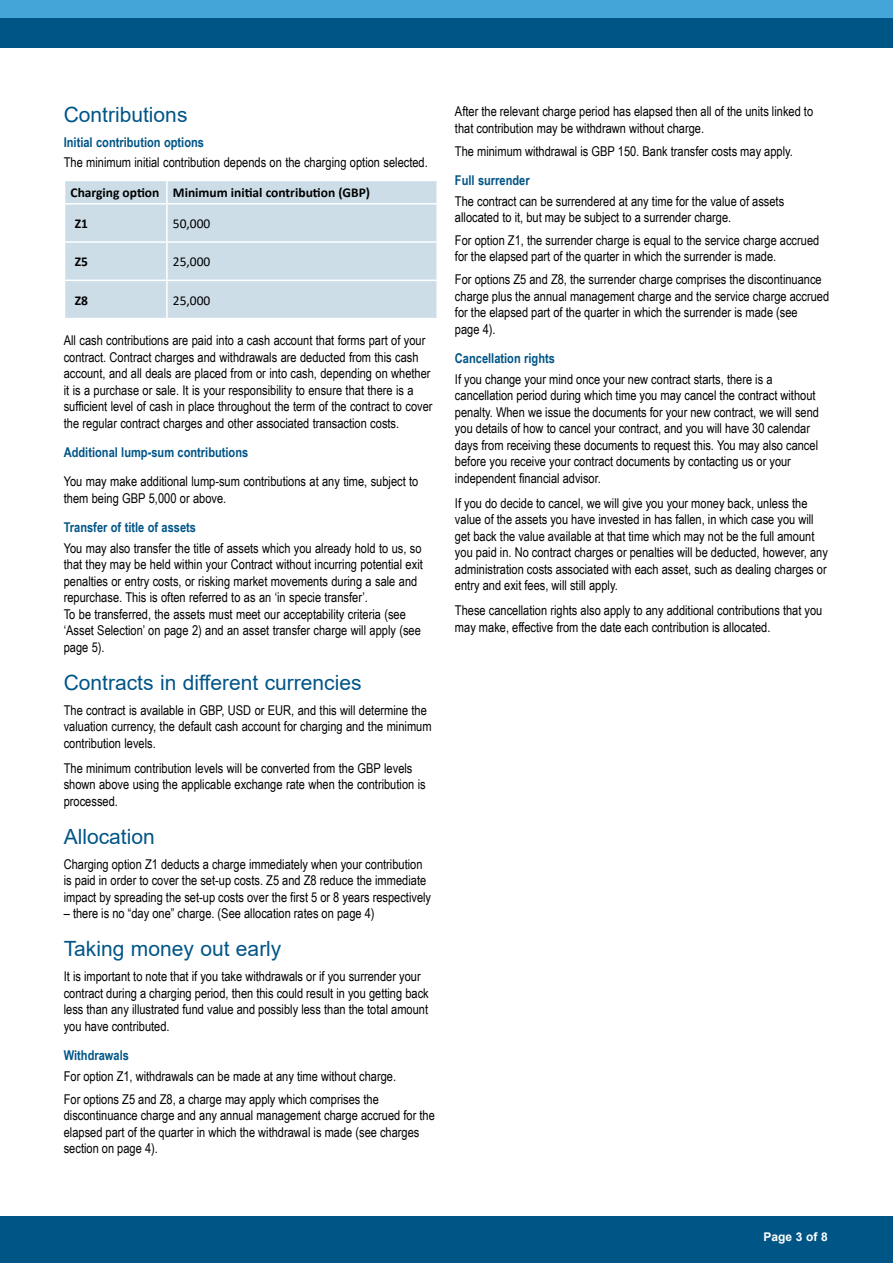
<style>
.page{position:relative;width:893px;height:1263px;background:#fff}
.page>*{position:absolute;margin:0;border:0;box-sizing:border-box;transform-origin:0 0}
.t1{font:21px "Arial";color:#005587}
.t2{font:13.5px/16.5px "Arial Narrow";color:#000}
.t3{font:700 13.5px "Arial Narrow";color:#005587}
.t4{font:700 13.5px "Calibri";color:#000}
.t5{font:13.5px "Calibri";color:#000}
.t6{font:700 12px "Arial";color:#fff}
</style>
<div class="page">
<div style="left:0;top:1216px;width:893px;height:47px;background:#005587"></div>
<div style="left:0;top:0;width:893px;height:33px;background:#44a5d8"></div>
<div style="left:0;top:19px;width:893px;height:29px;background:#005587"></div>
<div style="left:65px;top:181px;width:371px;height:137px;background:#ccdde7"></div>
<hr style="left:166px;top:181px;width:2px;height:22px;background:#fff">
<hr style="left:64px;top:203px;width:103px;height:2px;background:#fff">
<hr style="left:167px;top:203px;width:271px;height:2px;background:#fff">
<hr style="left:166px;top:205px;width:2px;height:36px;background:#fff">
<hr style="left:64px;top:241px;width:103px;height:2px;background:#fff">
<hr style="left:167px;top:241px;width:271px;height:2px;background:#fff">
<hr style="left:166px;top:243px;width:2px;height:37px;background:#fff">
<hr style="left:64px;top:280px;width:103px;height:1px;background:#fff">
<hr style="left:167px;top:280px;width:271px;height:1px;background:#fff">
<hr style="left:166px;top:281px;width:2px;height:37px;background:#fff">
<h1 class="t1" style="left:64px;top:100px;width:125px">Contributions</h1>
<p class="t3" style="left:64px;top:132px;width:142px">Initial contribution options</p>
<p class="t2" style="left:64px;top:154px;width:366px">The minimum initial contribution depends on the charging option selected.</p>
<p class="t4" style="left:71px;top:183px;width:301px">Charging option Minimum initial contribution (GBP)</p>
<p class="t4" style="left:75px;top:214px;width:15px">Z1</p>
<p class="t5" style="left:173px;top:214px;width:39px">50,000</p>
<p class="t4" style="left:75px;top:252px;width:15px">Z5</p>
<p class="t5" style="left:173px;top:252px;width:39px">25,000</p>
<p class="t4" style="left:75px;top:290px;width:15px">Z8</p>
<p class="t5" style="left:173px;top:291px;width:39px">25,000</p>
<p class="t2" style="left:64px;top:332px;width:370px">All cash contributions are paid into a cash account that forms part of your contract. Contract charges and withdrawals are deducted from this cash account, and all deals are placed from or into cash, depending on whether it is a purchase or sale. It is your responsibility to ensure that there is a sufficient level of cash in place throughout the term of the contract to cover the regular contract charges and other associated transaction costs.</p>
<p class="t3" style="left:64px;top:442px;width:186px">Additional lump-sum contributions</p>
<p class="t2" style="left:64px;top:473px;width:356px">You may make additional lump-sum contributions at any time, subject to them being GBP 5,000 or above.</p>
<p class="t3" style="left:64px;top:517px;width:134px">Transfer of title of assets</p>
<p class="t2" style="left:64px;top:539px;width:361px">You may also transfer the title of assets which you already hold to us, so that they may be held within your Contract without incurring potential exit penalties or entry costs, or risking market movements during a sale and repurchase. This is often referred to as an ‘in specie transfer’.<br>To be transferred, the assets must meet our acceptability criteria (see ‘Asset Selection’ on page 2) and an asset transfer charge will apply (see page 5).</p>
<h1 class="t1" style="left:64px;top:668px;width:299px">Contracts in different currencies</h1>
<p class="t2" style="left:64px;top:701px;width:369px">The contract is available in GBP, USD or EUR, and this will determine the valuation currency, the default cash account for charging and the minimum contribution levels.</p>
<p class="t2" style="left:64px;top:759px;width:363px">The minimum contribution levels will be converted from the GBP levels shown above using the applicable exchange rate when the contribution is processed.</p>
<h1 class="t1" style="left:64px;top:822px;width:93px">Allocation</h1>
<p class="t2" style="left:64px;top:855px;width:369px">Charging option Z1 deducts a charge immediately when your contribution is paid in order to cover the set-up costs. Z5 and Z8 reduce the immediate impact by spreading the set-up costs over the first 5 or 8 years respectively</p>
<p class="t2" style="left:64px;top:905px;width:312px">– there is no “day one” charge. (See allocation rates on page 4)</p>
<h1 class="t1" style="left:64px;top:934px;width:219px">Taking money out early</h1>
<p class="t2" style="left:64px;top:968px;width:366px">It is important to note that if you take withdrawals or if you surrender your contract during a charging period, then this could result in you getting back less than any illustrated fund value and possibly less than the total amount you have contributed.</p>
<p class="t3" style="left:64px;top:1045px;width:67px">Withdrawals</p>
<p class="t2" style="left:64px;top:1064px;width:334px;line-height:23px">For option Z1, withdrawals can be made at any time without charge.<br>For options Z5 and Z8, a charge may apply which comprises the</p>
<p class="t2" style="left:64px;top:1106px;width:373px">discontinuance charge and any annual management charge accrued for the elapsed part of the quarter in which the withdrawal is made (see charges section on page 4).</p>
<p class="t2" style="left:455px;top:103px;width:360px">After the relevant charge period has elapsed then all of the units linked to that contribution may be withdrawn without charge.</p>
<p class="t2" style="left:455px;top:142px;width:340px">The minimum withdrawal is GBP 150. Bank transfer costs may apply.</p>
<p class="t3" style="left:455px;top:170px;width:76px">Full surrender</p>
<p class="t2" style="left:455px;top:192px;width:331px">The contract can be surrendered at any time for the value of assets allocated to it, but may be subject to a surrender charge.</p>
<p class="t2" style="left:455px;top:231px;width:366px">For option Z1, the surrender charge is equal to the service charge accrued for the elapsed part of the quarter in which the surrender is made.</p>
<p class="t2" style="left:455px;top:271px;width:376px">For options Z5 and Z8, the surrender charge comprises the discontinuance charge plus the annual management charge and the service charge accrued for the elapsed part of the quarter in which the surrender is made (see<br>page 4).</p>
<p class="t3" style="left:455px;top:348px;width:101px">Cancellation rights</p>
<p class="t2" style="left:455px;top:370px;width:366px">If you change your mind once your new contract starts, there is a cancellation period during which time you may cancel the contract without penalty. When we issue the documents for your new contract, we will send you details of how to cancel your contract, and you will have 30 calendar days from receiving these documents to request this. You may also cancel before you receive your contract documents by contacting us or your independent financial advisor.</p>
<p class="t2" style="left:455px;top:494px;width:374px">If you do decide to cancel, we will give you your money back, unless the value of the assets you have invested in has fallen, in which case you will get back the value available at that time which may not be the full amount you paid in. No contract charges or penalties will be deducted, however, any administration costs associated with each asset, such as dealing charges or entry and exit fees, will still apply.</p>
<p class="t2" style="left:455px;top:602px;width:369px">These cancellation rights also apply to any additional contributions that you may make, effective from the date each contribution is allocated.</p>
<p class="t6" style="left:763px;top:1228px;width:66px">Page 3 of 8</p>
</div>
